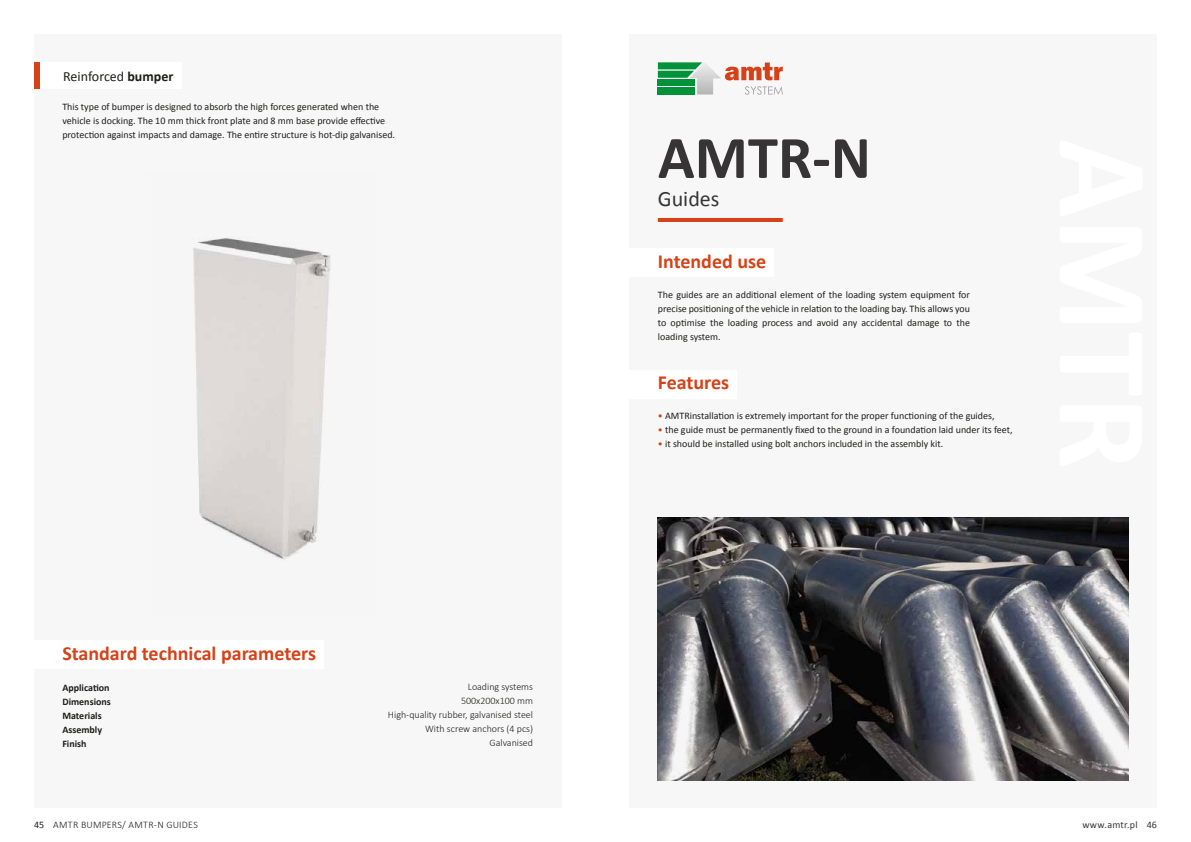
<style>
.page{position:relative;width:1191px;height:842px;background:#fff}
.page>*{position:absolute;margin:0;border:0;box-sizing:border-box;transform-origin:0 0}
.t1{font:700 60.8px "Calibri";color:#363434}
.t2{font:22px "Calibri";color:#363434}
.t3{font:700 20px "Calibri";color:#d74117}
.t4{font:14px "Calibri";color:#1d1d1b}
.t5{font:10px/14px "Calibri";color:#1d1d1b}
.t6{font:300 10px/14.2px "Calibri";color:#1d1d1b;text-align:right}
.t7{font:700 10px/14px "Calibri";color:#1d1d1b}
.t8{font:300 10px "Calibri";letter-spacing:.02em;color:#1d1d1b}
.t9{font:10px "Calibri";letter-spacing:.02em;color:#363434}
.s1{font-weight:700}
.s2{color:#d74117}
.s3{font-weight:400}
</style>
<div class="page">
<div style="left:34px;top:34px;width:527px;height:774px;background:#f8f7f7"></div>
<div style="left:629px;top:34px;width:528px;height:774px;background:#f8f7f7"></div>
<div style="left:34px;top:62px;width:148px;height:27px;background:#fff"></div>
<div style="left:34px;top:62px;width:6px;height:27px;background:#d74117"></div>
<div style="left:34px;top:640px;width:290px;height:29px;background:#fff"></div>
<img style="left:658px;top:518px;width:470px;height:262px">
<svg style="left:658px;top:62px;width:124px;height:33px"></svg>
<div style="left:629px;top:248px;width:145px;height:29px;background:#fff"></div>
<div style="left:629px;top:370px;width:108px;height:28px;background:#fff"></div>
<hr style="left:658px;top:218px;width:124px;height:4px;background:#d74117">
<img style="left:193px;top:238px;width:138px;height:322px">
<h3 class="t4" style="left:63px;top:66px;width:112px">Reinforced <span class="s1">bumper</span></h3>
<p class="t5" style="left:62px;top:99px;width:334px">This type of bumper is designed to absorb the high forces generated when the vehicle is docking. The 10 mm thick front plate and 8 mm base provide effective protection against impacts and damage. The entire structure is hot-dip galvanised.</p>
<h3 class="t3" style="left:62px;top:639px;width:255px">Standard technical parameters</h3>
<p class="t7" style="left:62px;top:680px;width:50px">Application<br>Dimensions<br>Materials<br>Assembly<br>Finish</p>
<p class="t6" style="left:388px;top:679px;width:147px">Loading systems<br>500x200x100 mm<br>High-quality rubber, galvanised steel<br>With screw anchors (4 pcs)<br>Galvanised</p>
<h1 class="t1" style="left:658px;top:115px;width:214px">AMTR-N</h1>
<h2 class="t2" style="left:658px;top:183px;width:63px">Guides</h2>
<h3 class="t3" style="left:658px;top:247px;width:110px">Intended use</h3>
<p class="t5" style="left:658px;top:287px;width:314px;text-align:justify">The guides are an additional element of the loading system equipment for precise positioning of the vehicle in relation to the loading bay. This allows you to optimise the loading process and avoid any accidental damage to the loading system.</p>
<h3 class="t3" style="left:658px;top:368px;width:73px">Features</h3>
<p class="t5" style="left:658px;top:409px;width:338px"><span class="s2">•</span> AMTRinstallation is extremely important for the proper functioning of the guides,</p>
<p class="t5" style="left:658px;top:423px;width:356px"><span class="s2">•</span> the guide must be permanently fixed to the ground in a foundation laid under its feet,</p>
<p class="t5" style="left:658px;top:437px;width:287px"><span class="s2">•</span> it should be installed using bolt anchors included in the assembly kit.</p>
<p class="t8" style="left:34px;top:818px;width:165px"><span class="s3">45</span> AMTR BUMPERS/ AMTR-N GUIDES</p>
<p class="t9" style="left:1082px;top:818px;width:76px">www.amtr.pl 46</p>
</div>
